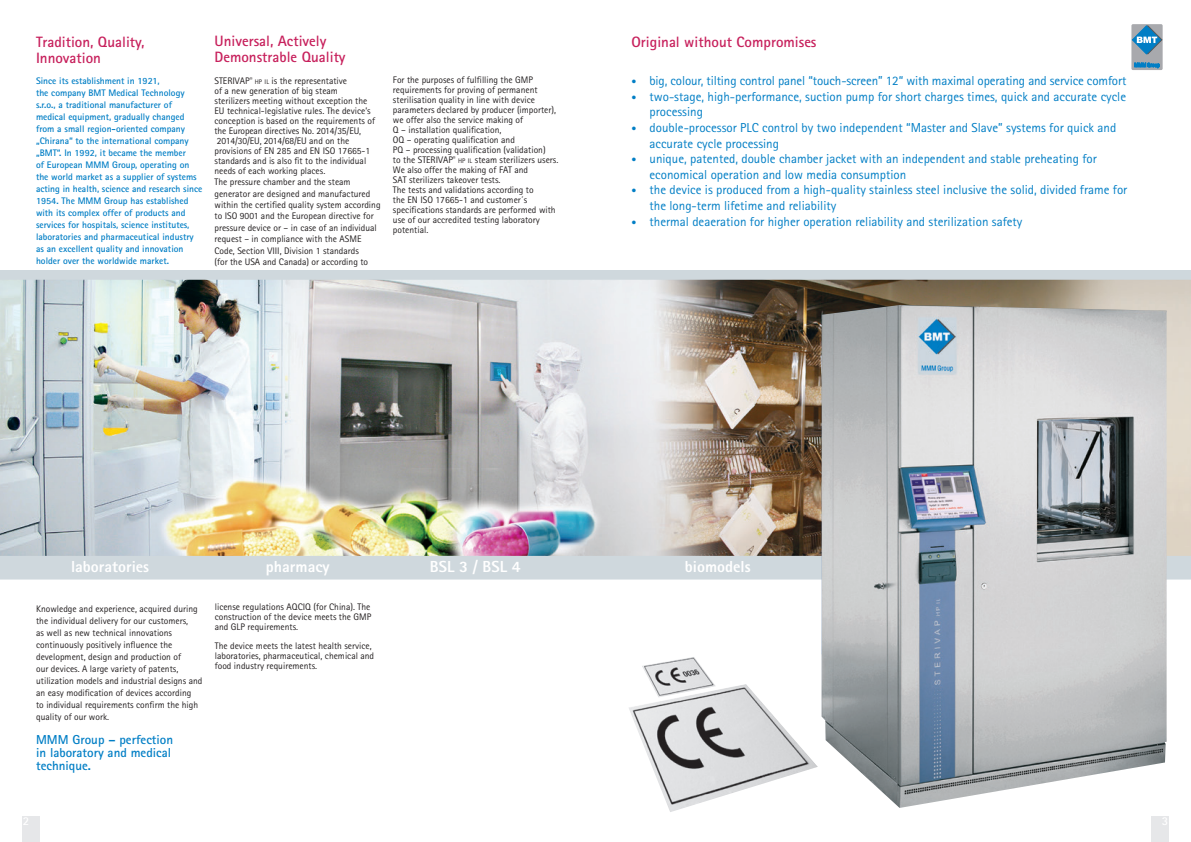
<style>
.page{position:relative;width:1191px;height:842px;background:#fff}
.page>*{position:absolute;margin:0;border:0;box-sizing:border-box;transform-origin:0 0}
.t1{font:800 16px "Rotis Sans Serif Std";color:#fff}
.t2{font:700 15px/16px "Rotis Sans Serif Std";color:#c7205c}
.t3{font:13px/15.6px "Rotis Sans Serif Std";color:#007ec5}
.t4{font:700 13px/13px "Rotis Sans Serif Std";color:#007ec5}
.t5{font:700 12px "Rotis Sans Serif Std";color:#fff}
.t6{font:9.5px/10px "Rotis Sans Serif Std";color:#231f20}
.t7{font:700 9.5px/12px "Rotis Sans Serif Std";color:#007ec5}
.s1{font-size:6.7px}
.s2{font-size:10px}
</style>
<div class="page">
<div style="left:23px;top:816px;width:17px;height:26px;background:#e6e7e9"></div>
<div style="left:1151px;top:816px;width:17px;height:26px;background:#e6e7e9"></div>
<div style="left:1131px;top:24px;width:31px;height:46px;background:#a8a9ad;border-radius:2px"></div>
<svg style="left:1134px;top:63px;width:25px;height:5px"></svg>
<svg style="left:1132px;top:26px;width:30px;height:28px"></svg>
<img style="left:0;top:279px;width:1191px;height:277px">
<div style="left:0;top:271px;width:1191px;height:8px;background:#cfd8dd"></div>
<div style="left:0;top:556px;width:1191px;height:23px;background:#cfd8dd"></div>
<img style="left:629px;top:657px;width:189px;height:155px">
<img style="left:821px;top:305px;width:345px;height:503px">
<h2 class="t2" style="left:36px;top:33px;width:110px">Tradition, Quality,<br>Innovation</h2>
<p class="t7" style="left:36px;top:75px;width:168px">Since its establishment in 1921,<br>the company BMT Medical Technology s.r.o., a traditional manufacturer of medical equipment, gradually changed from a small region-oriented company „Chirana“ to the international company „BMT“. In 1992, it became the member<br>of European MMM Group, operating on the world market as a supplier of systems acting in health, science and research since 1954. The MMM Group has established with its complex offer of products and services for hospitals, science institutes, laboratories and pharmaceutical industry as an excellent quality and innovation holder over the worldwide market.</p>
<h2 class="t2" style="left:214px;top:33px;width:133px">Universal, Actively<br>Demonstrable Quality</h2>
<p class="t6" style="left:214px;top:75px;width:162px">STERIVAP<sup>®</sup> <span class="s1">hp il</span> is the representative<br>of a new generation of big steam sterilizers meeting without exception the EU technical-legislative rules. The device’s conception is based on the requirements of the European directives No. 2014/35/EU, 2014/30/EU, 2014/68/EU and on the provisions of EN 285 and EN ISO 17665-1 standards and is also fit to the individual needs of each working places.</p>
<p class="t6" style="left:214px;top:176px;width:168px;line-height:11.4px">The pressure chamber and the steam generator are designed and manufactured within the certified quality system according to ISO 9001 and the European directive for pressure device or – in case of an individual request – in compliance with the ASME Code, Section VIII, Division 1 standards<br>(for the USA and Canada) or according to</p>
<p class="t6" style="left:393px;top:75px;width:167px">For the purposes of fulfilling the GMP requirements for proving of permanent sterilisation quality in line with device parameters declared by producer (importer), we offer also the service making of<br>Q – installation qualification,<br>OQ – operating qualification and<br>PQ – processing qualification (validation)<br>to the STERIVAP<sup>®</sup> <span class="s1">hp il</span> steam sterilizers users.<br>We also offer the making of FAT and<br>SAT sterilizers takeover tests.<br>The tests and validations according to<br>the EN ISO 17665-1 and customer´s specifications standards are performed with use of our accredited testing laboratory potential.</p>
<h2 class="t2" style="left:631px;top:34px;width:186px">Original without Compromises</h2>
<h3 class="t3" style="left:631px;top:73px;width:496px"><span class="s2">•</span> big, colour, tilting control panel “touch-screen” 12“ with maximal operating and service comfort</h3>
<h3 class="t3" style="left:649px;top:88px;width:478px;text-indent:-18px"><span class="s2">•</span> two-stage, high-performance, suction pump for short charges times, quick and accurate cycle processing</h3>
<h3 class="t3" style="left:649px;top:120px;width:468px;text-indent:-18px"><span class="s2">•</span> double-processor PLC control by two independent “Master and Slave” systems for quick and accurate cycle processing</h3>
<h3 class="t3" style="left:649px;top:151px;width:449px;text-indent:-18px"><span class="s2">•</span> unique, patented, double chamber jacket with an independent and stable preheating for economical operation and low media consumption</h3>
<h3 class="t3" style="left:649px;top:182px;width:479px;text-indent:-18px"><span class="s2">•</span> the device is produced from a high-quality stainless steel inclusive the solid, divided frame for the long-term lifetime and reliability</h3>
<h3 class="t3" style="left:631px;top:213px;width:392px"><span class="s2">•</span> thermal deaeration for higher operation reliability and sterilization safety</h3>
<h1 class="t1" style="left:71px;top:557px;width:80px">laboratories</h1>
<h1 class="t1" style="left:266px;top:557px;width:65px">pharmacy</h1>
<h1 class="t1" style="left:430px;top:557px;width:92px">BSL 3 / BSL 4</h1>
<p class="t6" style="left:36px;top:603px;width:168px;line-height:12px">Knowledge and experience, acquired during the individual delivery for our customers,<br>as well as new technical innovations continuously positively influence the development, design and production of<br>our devices. A large variety of patents, utilization models and industrial designs and an easy modification of devices according<br>to individual requirements confirm the high quality of our work.</p>
<h3 class="t4" style="left:36px;top:733px;width:138px">MMM Group – perfection in laboratory and medical technique.</h3>
<p class="t6" style="left:215px;top:602px;width:158px;text-align:justify">license regulations AQCIQ (for China). The construction of the device meets the GMP and GLP requirements.</p>
<p class="t6" style="left:215px;top:641px;width:161px">The device meets the latest health service, laboratories, pharmaceutical, chemical and food industry requirements.</p>
<h1 class="t1" style="left:685px;top:557px;width:67px">biomodels</h1>
<p class="t5" style="left:23px;top:813px;width:8px">2</p>
<p class="t5" style="left:1161px;top:813px;width:8px">3</p>
</div>
